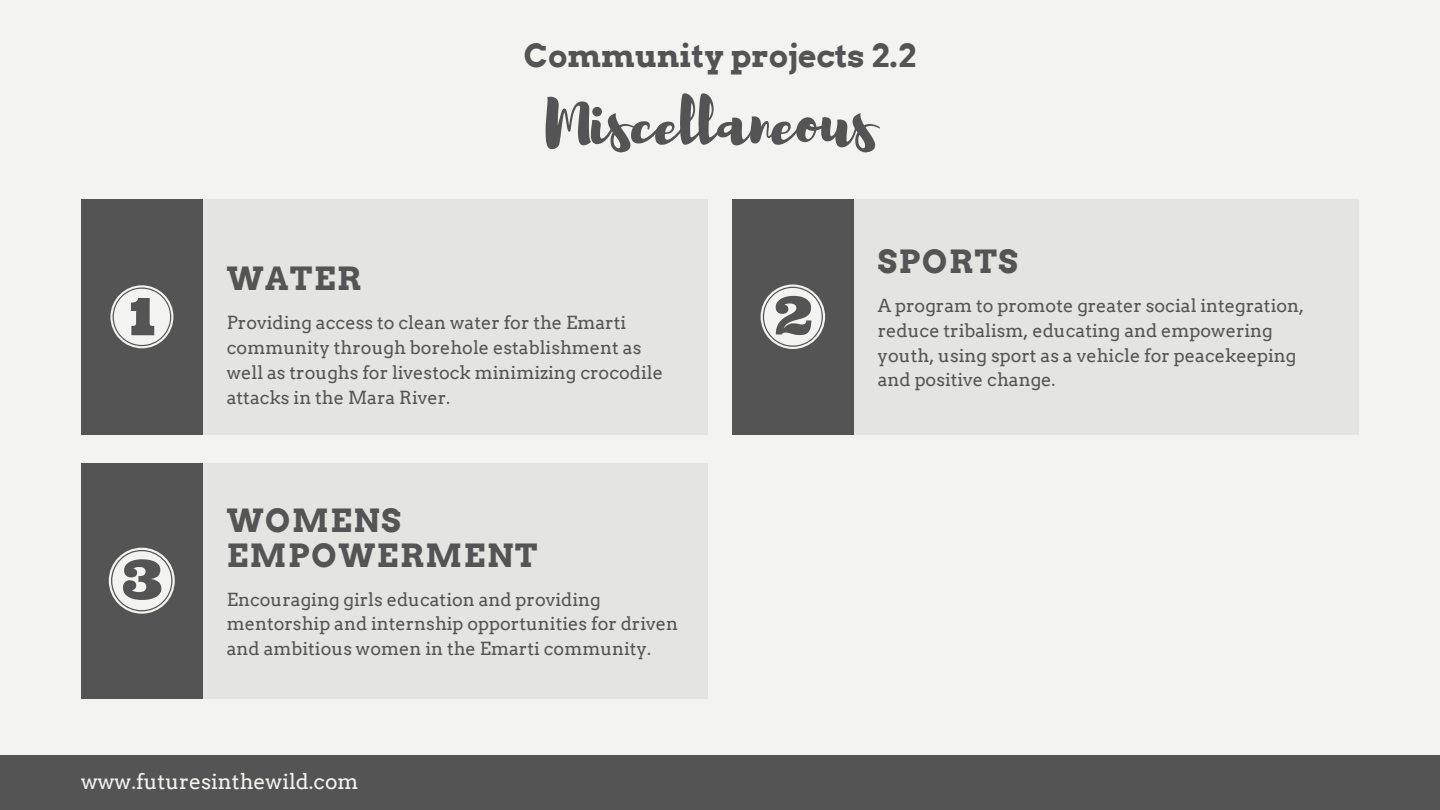
<style>
.page{position:relative;width:1440px;height:810px;background:#f3f4f0}
.page>*{position:absolute;margin:0;border:0;box-sizing:border-box;transform-origin:0 0}
.t1{font:64px "Brusher";color:#545454}
.t2{font:700 32px/34.5px "Arvo";letter-spacing:.05em;color:#545454}
.t3{font:700 32px "Arvo";color:#545454}
.t4{font:21px "Arvo";color:#f3f4f0}
.t5{font:18px/24.8px "Arvo";color:#545454}
</style>
<div class="page">
<div style="left:81px;top:199px;width:627px;height:235px;background:#e4e4e1"></div>
<div style="left:81px;top:199px;width:121px;height:235px;background:#545454"></div>
<svg style="left:110px;top:285px;width:63px;height:63px"></svg>
<div style="left:81px;top:463px;width:627px;height:235px;background:#e4e4e1"></div>
<div style="left:81px;top:463px;width:121px;height:235px;background:#545454"></div>
<svg style="left:109px;top:548px;width:66px;height:66px"></svg>
<div style="left:732px;top:199px;width:627px;height:235px;background:#e4e4e1"></div>
<div style="left:732px;top:199px;width:122px;height:235px;background:#545454"></div>
<svg style="left:761px;top:285px;width:64px;height:64px"></svg>
<div style="left:0;top:755px;width:1440px;height:55px;background:#545454"></div>
<h2 class="t3" style="left:524px;top:36px;width:394px">Community projects 2.2</h2>
<h1 class="t1" style="left:545px;top:81px;width:332px">Miscellaneous</h1>
<h2 class="t2" style="left:227px;top:262px;width:136px">WATER</h2>
<p class="t5" style="left:227px;top:310px;width:438px">Providing access to clean water for the Emarti community through borehole establishment as well as troughs for livestock minimizing crocodile attacks in the Mara River.</p>
<h2 class="t2" style="left:227px;top:503px;width:312px">WOMENS<br>EMPOWERMENT</h2>
<p class="t5" style="left:227px;top:587px;width:453px">Encouraging girls education and providing mentorship and internship opportunities for driven and ambitious women in the Emarti community.</p>
<p class="t4" style="left:81px;top:769px;width:279px">www.futuresinthewild.com</p>
<h2 class="t2" style="left:878px;top:244px;width:142px">SPORTS</h2>
<p class="t5" style="left:878px;top:293px;width:428px">A program to promote greater social integration, reduce tribalism, educating and empowering youth, using sport as a vehicle for peacekeeping and positive change.</p>
</div>
